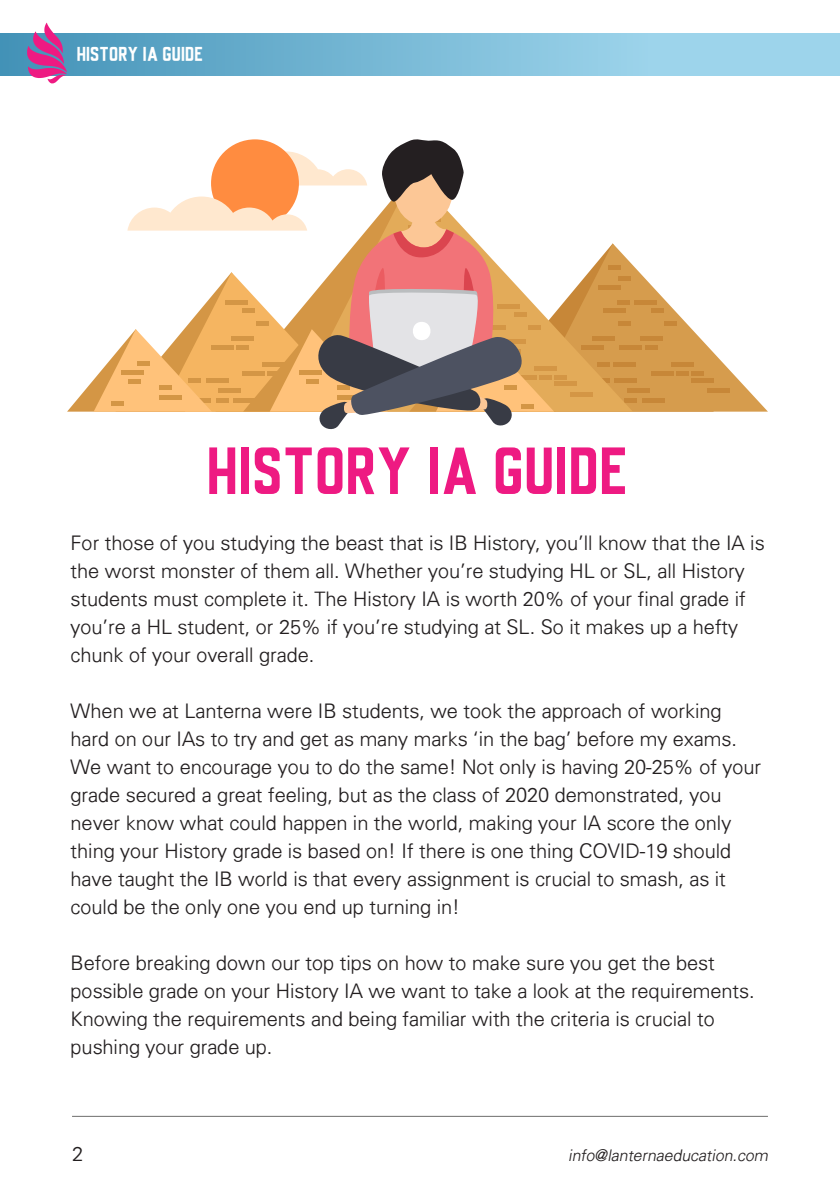
<style>
.page{position:relative;width:840px;height:1191px;background:#fff}
.page>*{position:absolute;margin:0;border:0;box-sizing:border-box;transform-origin:0 0}
.t1{font:60px "Universal Knowledge";color:#ee1a82}
.t2{font:300 20px/28px "Univers";color:#231f20}
.t3{font:18px "Universal Knowledge";color:#fff}
.t4{font:italic 300 16px "Univers";color:#231f20}
</style>
<div class="page">
<div style="left:0;top:34px;width:840px;height:41px;background:linear-gradient(to right,#4896ba,#acdff4)"></div>
<svg style="left:27px;top:23px;width:40px;height:60px"></svg>
<hr style="left:72px;top:1116px;width:696px;height:1px;background:#6e6d6c">
<svg style="left:632px;top:264px;width:136px;height:148px"></svg>
<hr style="left:642px;top:398px;width:22px;height:4px;background:#c78738">
<hr style="left:691px;top:378px;width:22px;height:4px;background:#c78738">
<hr style="left:627px;top:388px;width:22px;height:4px;background:#c78738">
<hr style="left:614px;top:378px;width:23px;height:4px;background:#c78738">
<hr style="left:639px;top:336px;width:23px;height:4px;background:#c78738">
<hr style="left:634px;top:300px;width:22px;height:4px;background:#c78738">
<hr style="left:619px;top:345px;width:23px;height:4px;background:#c78738">
<div style="left:613px;top:362px;width:22px;height:5px;background:#c78738"></div>
<hr style="left:645px;top:345px;width:12px;height:4px;background:#c78738">
<hr style="left:624px;top:398px;width:13px;height:4px;background:#c78738">
<hr style="left:675px;top:372px;width:13px;height:4px;background:#c78738">
<hr style="left:664px;top:321px;width:13px;height:4px;background:#c78738">
<div style="left:651px;top:308px;width:12px;height:5px;background:#c78738"></div>
<hr style="left:691px;top:372px;width:12px;height:4px;background:#c78738">
<div style="left:670px;top:362px;width:23px;height:5px;background:#c78738"></div>
<hr style="left:651px;top:372px;width:22px;height:4px;background:#c78738">
<div style="left:707px;top:388px;width:23px;height:5px;background:#c78738"></div>
<svg style="left:554px;top:243px;width:78px;height:169px"></svg>
<hr style="left:554px;top:382px;width:23px;height:4px;background:#d49645">
<hr style="left:554px;top:376px;width:13px;height:4px;background:#d49645">
<div style="left:534px;top:366px;width:22px;height:5px;background:#d49645"></div>
<div style="left:570px;top:392px;width:23px;height:5px;background:#d49645"></div>
<svg style="left:67px;top:139px;width:487px;height:291px"></svg>
<p class="t3" style="left:77px;top:43px;width:128px">HISTORY IA GUIDE</p>
<h1 class="t1" style="left:208px;top:432px;width:423px">HISTORY IA GUIDE</h1>
<p class="t2" style="left:71px;top:529px;width:695px">For those of you studying the beast that is IB History, you’ll know that the IA is the worst monster of them all. Whether you’re studying HL or SL, all History students must complete it. The History IA is worth 20% of your final grade if you’re a HL student, or 25% if you’re studying at SL. So it makes up a hefty chunk of your overall grade.</p>
<p class="t2" style="left:71px;top:697px;width:692px">When we at Lanterna were IB students, we took the approach of working hard on our IAs to try and get as many marks ‘in the bag’ before my exams.<br>We want to encourage you to do the same! Not only is having 20-25% of your grade secured a great feeling, but as the class of 2020 demonstrated, you never know what could happen in the world, making your IA score the only thing your History grade is based on! If there is one thing COVID-19 should have taught the IB world is that every assignment is crucial to smash, as it could be the only one you end up turning in!</p>
<p class="t2" style="left:71px;top:949px;width:685px">Before breaking down our top tips on how to make sure you get the best possible grade on your History IA we want to take a look at the requirements.<br>Knowing the requirements and being familiar with the criteria is crucial to pushing your grade up.</p>
<p class="t2" style="left:72px;top:1139px;width:13px">2</p>
<p class="t4" style="left:568px;top:1145px;width:204px">info@lanternaeducation.com</p>
</div>
